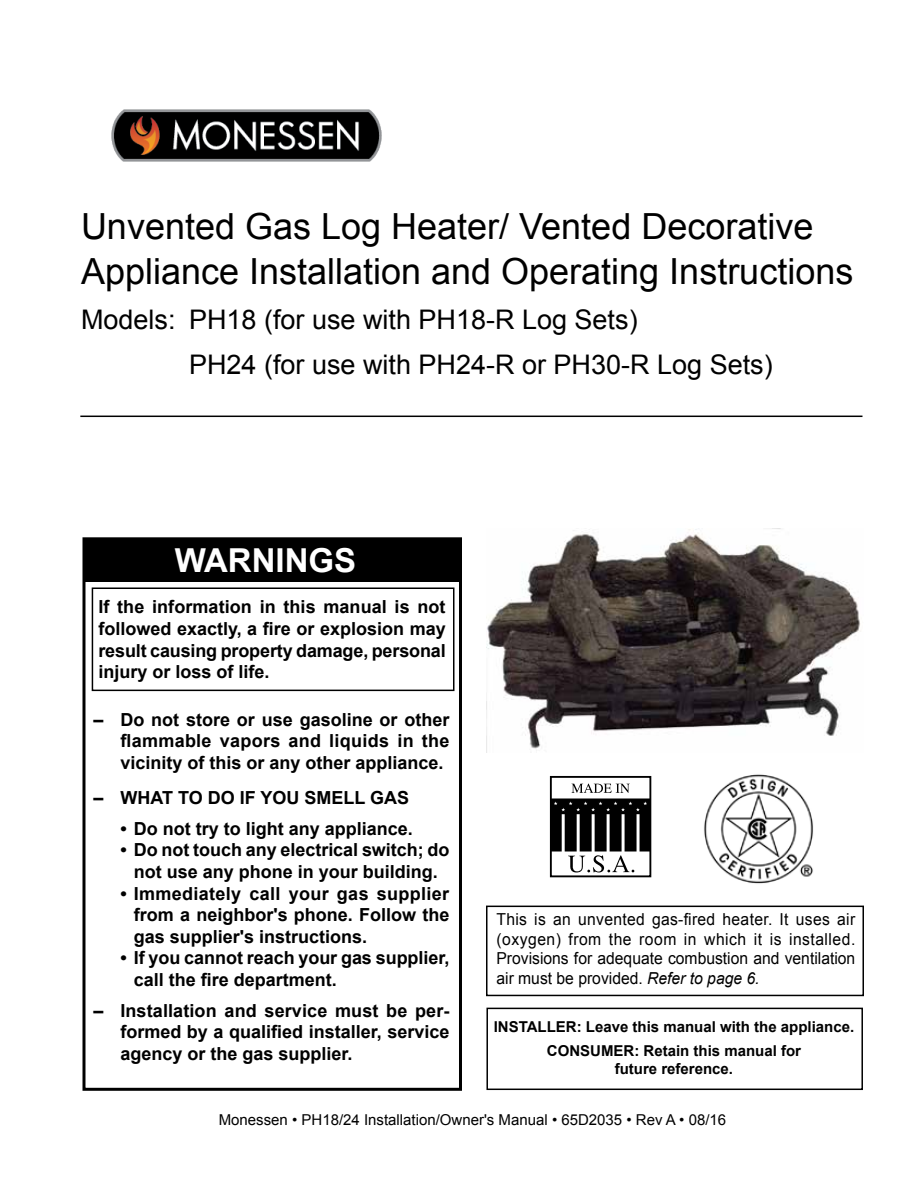
<style>
.page{position:relative;width:918px;height:1188px;background:#fff}
.page>*{position:absolute;margin:0;border:0;box-sizing:border-box;transform-origin:0 0}
.t1{font:36px/45px "Arial";color:#000}
.t2{font:700 33px "Arial";color:#fff}
.t3{font:27px/45px "Arial";color:#000}
.t4{font:700 18px/21.6px "Arial";color:#000;text-align:justify}
.t5{font:16.5px/19.8px "Arial";color:#000;text-align:justify;scale:.95 1}
.t6{font:700 15px/23.4px "Arial";color:#000;text-align:center}
.t7{font:15px "Arial";color:#000}
.s1{font-style:italic}
</style>
<div class="page">
<div style="left:82px;top:537px;width:380px;height:554px;border:3px solid #000"></div>
<img style="left:486px;top:528px;width:375px;height:224px">
<div style="left:83px;top:538px;width:378px;height:44px;background:#000"></div>
<div style="left:486px;top:1008px;width:377px;height:82px;border:2px solid #000"></div>
<div style="left:92px;top:587px;width:362px;height:104px;border:2px solid #000"></div>
<div style="left:486px;top:906px;width:378px;height:90px;border:2px solid #000"></div>
<div style="left:550px;top:776px;width:101px;height:101px;border:2px solid #000"></div>
<svg style="left:571px;top:784px;width:58px;height:9px"></svg>
<svg style="left:551px;top:799px;width:99px;height:73px"></svg>
<img style="left:704px;top:774px;width:109px;height:110px">
<hr style="left:80px;top:416px;width:782px;height:1px;background:#000">
<img style="left:112px;top:110px;width:270px;height:51px">
<h1 class="t1" style="left:81px;top:204px;width:774px">Unvented Gas Log Heater/ Vented Decorative<br>Appliance Installation and Operating Instructions</h1>
<h3 class="t3" style="left:189px;top:298px;width:585px;text-indent:-108px">Models: PH18 (for use with PH18-R Log Sets)<br>PH24 (for use with PH24-R or PH30-R Log Sets)</h3>
<h2 class="t2" style="left:175px;top:538px;width:183px">WARNINGS</h2>
<p class="t4" style="left:98px;top:597px;width:349px">If the information in this manual is not followed exactly, a fire or explosion may result causing property damage, personal injury or loss of life.</p>
<p class="t4" style="left:120px;top:709px;width:331px;text-indent:-27px">– Do not store or use gasoline or other flammable vapors and liquids in the vicinity of this or any other appliance.</p>
<p class="t4" style="left:93px;top:788px;width:317px">– WHAT TO DO IF YOU SMELL GAS</p>
<p class="t4" style="left:120px;top:818px;width:294px">• Do not try to light any appliance.</p>
<p class="t4" style="left:120px;top:840px;width:331px;text-align:center">• Do not touch any electrical switch; do not use any phone in your building.</p>
<p class="t4" style="left:134px;top:883px;width:317px;text-indent:-14px">• Immediately call your gas supplier from a neighbor's phone. Follow the gas supplier's instructions.</p>
<p class="t4" style="left:134px;top:948px;width:317px;text-indent:-14px">• If you cannot reach your gas supplier, call the fire department.</p>
<p class="t4" style="left:120px;top:1000px;width:331px;text-indent:-27px">– Installation and service must be per&shy;formed by a qualified installer, service agency or the gas supplier.</p>
<p class="t5" style="left:496px;top:909px;width:379px">This is an unvented gas-fired heater. It uses air (oxygen) from the room in which it is installed.<br>Provisions for adequate combustion and ventilation air must be provided. <span class="s1">Refer to page 6.</span></p>
<p class="t6" style="left:494px;top:1016px;width:362px">INSTALLER: Leave this manual with the appliance.<br>CONSUMER: Retain this manual for</p>
<p class="t6" style="left:615px;top:1057px;width:120px">future reference.</p>
<p class="t7" style="left:219px;top:1110px;width:509px">Monessen • PH18/24 Installation/Owner's Manual • 65D2035 • Rev A • 08/16</p>
</div>
